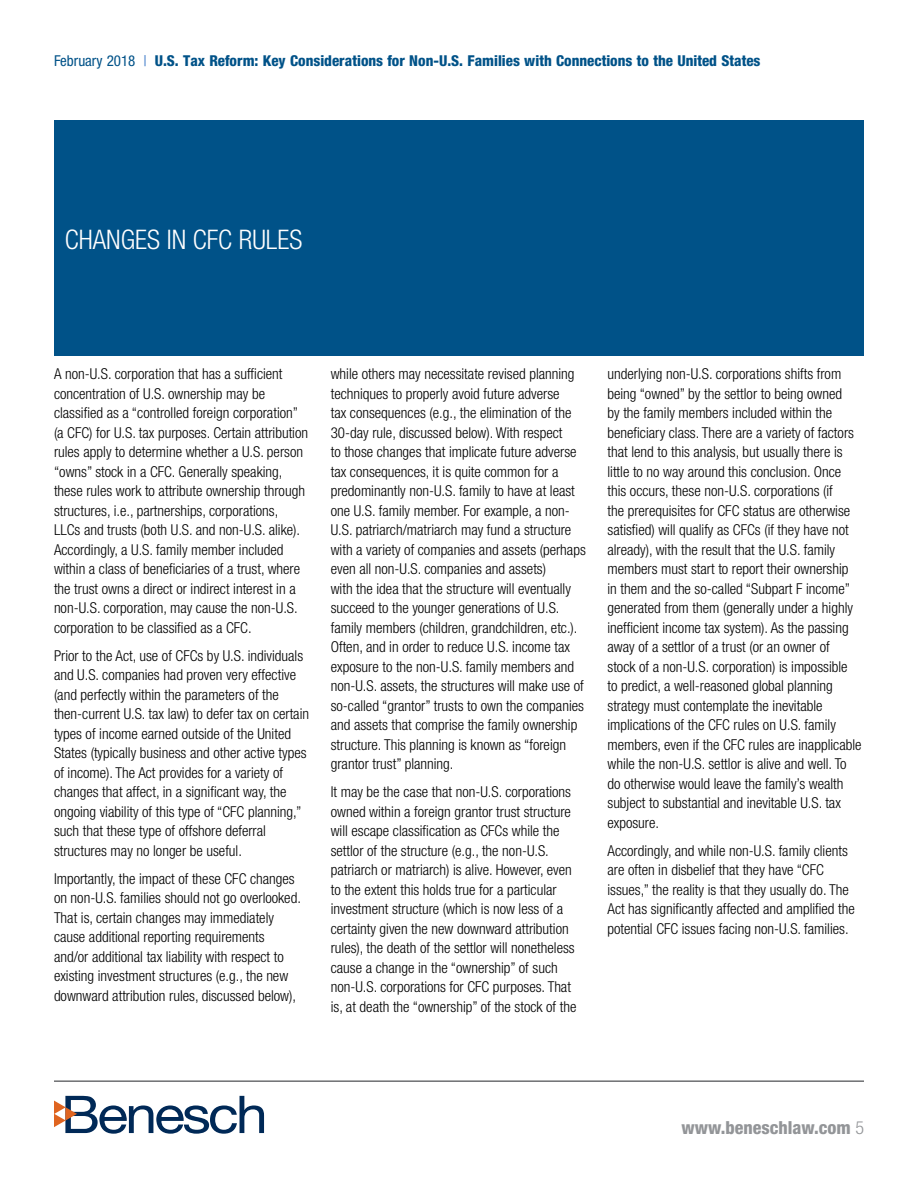
<style>
.page{position:relative;width:918px;height:1188px;background:#fff}
.page>*{position:absolute;margin:0;border:0;box-sizing:border-box;transform-origin:0 0}
.t1{font:300 condensed 27px "Helvetica Neue";color:#fff}
.t2{font:800 condensed 18px "Helvetica Neue";color:#939598}
.t3{font:300 condensed 15px/19.5px "Helvetica Neue";color:#000}
.t4{font:800 condensed 15px "Helvetica Neue";color:#005288}
.s1{font-weight:400}
.s2{font-weight:400;color:#407cc9}
.s3{font-weight:300}
</style>
<div class="page">
<svg style="left:54px;top:1096px;width:210px;height:38px"></svg>
<hr style="left:54px;top:1080px;width:810px;height:2px;background:#6d6e71">
<div style="left:54px;top:120px;width:810px;height:236px;background:#005288"></div>
<p class="t4" style="left:54px;top:52px;width:708px"><span class="s1">February 2018</span> <span class="s2">|</span> U.S. Tax Reform: Key Considerations for Non-U.S. Families with Connections to the United States</p>
<h1 class="t1" style="left:65px;top:224px;width:239px">CHANGES IN CFC RULES</h1>
<p class="t3" style="left:54px;top:364px;width:256px">A non-U.S. corporation that has a sufficient concentration of U.S. ownership may be classified as a “controlled foreign corporation” (a CFC) for U.S. tax purposes. Certain attribution rules apply to determine whether a U.S. person “owns” stock in a CFC. Generally speaking, these rules work to attribute ownership through structures, i.e., partnerships, corporations, LLCs and trusts (both U.S. and non-U.S. alike).<br>Accordingly, a U.S. family member included within a class of beneficiaries of a trust, where the trust owns a direct or indirect interest in a non-U.S. corporation, may cause the non-U.S. corporation to be classified as a CFC.</p>
<p class="t3" style="left:54px;top:646px;width:257px">Prior to the Act, use of CFCs by U.S. individuals and U.S. companies had proven very effective (and perfectly within the parameters of the then-current U.S. tax law) to defer tax on certain types of income earned outside of the United States (typically business and other active types of income). The Act provides for a variety of changes that affect, in a significant way, the ongoing viability of this type of “CFC planning,” such that these type of offshore deferral structures may no longer be useful.</p>
<p class="t3" style="left:54px;top:869px;width:248px">Importantly, the impact of these CFC changes on non-U.S. families should not go overlooked.<br>That is, certain changes may immediately cause additional reporting requirements and/or additional tax liability with respect to existing investment structures (e.g., the new downward attribution rules, discussed below),</p>
<p class="t3" style="left:331px;top:364px;width:257px">while others may necessitate revised planning techniques to properly avoid future adverse<br>tax consequences (e.g., the elimination of the 30-day rule, discussed below). With respect<br>to those changes that implicate future adverse tax consequences, it is quite common for a predominantly non-U.S. family to have at least one U.S. family member. For example, a non-U.S. patriarch/matriarch may fund a structure with a variety of companies and assets (perhaps even all non-U.S. companies and assets)<br>with the idea that the structure will eventually succeed to the younger generations of U.S. family members (children, grandchildren, etc.).<br>Often, and in order to reduce U.S. income tax exposure to the non-U.S. family members and non-U.S. assets, the structures will make use of so-called “grantor” trusts to own the companies and assets that comprise the family ownership structure. This planning is known as “foreign grantor trust” planning.</p>
<p class="t3" style="left:331px;top:782px;width:247px">It may be the case that non-U.S. corporations owned within a foreign grantor trust structure will escape classification as CFCs while the settlor of the structure (e.g., the non-U.S. patriarch or matriarch) is alive. However, even to the extent this holds true for a particular investment structure (which is now less of a certainty given the new downward attribution rules), the death of the settlor will nonetheless cause a change in the “ownership” of such non-U.S. corporations for CFC purposes. That is, at death the “ownership” of the stock of the</p>
<p class="t3" style="left:608px;top:364px;width:256px">underlying non-U.S. corporations shifts from being “owned” by the settlor to being owned<br>by the family members included within the beneficiary class. There are a variety of factors that lend to this analysis, but usually there is little to no way around this conclusion. Once this occurs, these non-U.S. corporations (if<br>the prerequisites for CFC status are otherwise satisfied) will qualify as CFCs (if they have not already), with the result that the U.S. family members must start to report their ownership in them and the so-called “Subpart F income” generated from them (generally under a highly inefficient income tax system). As the passing away of a settlor of a trust (or an owner of<br>stock of a non-U.S. corporation) is impossible<br>to predict, a well-reasoned global planning strategy must contemplate the inevitable implications of the CFC rules on U.S. family members, even if the CFC rules are inapplicable while the non-U.S. settlor is alive and well. To do otherwise would leave the family’s wealth subject to substantial and inevitable U.S. tax exposure.</p>
<p class="t3" style="left:608px;top:841px;width:249px">Accordingly, and while non-U.S. family clients are often in disbelief that they have “CFC issues,” the reality is that they usually do. The Act has significantly affected and amplified the potential CFC issues facing non-U.S. families.</p>
<p class="t2" style="left:682px;top:1116px;width:184px">www.beneschlaw.com <span class="s3">5</span></p>
</div>
